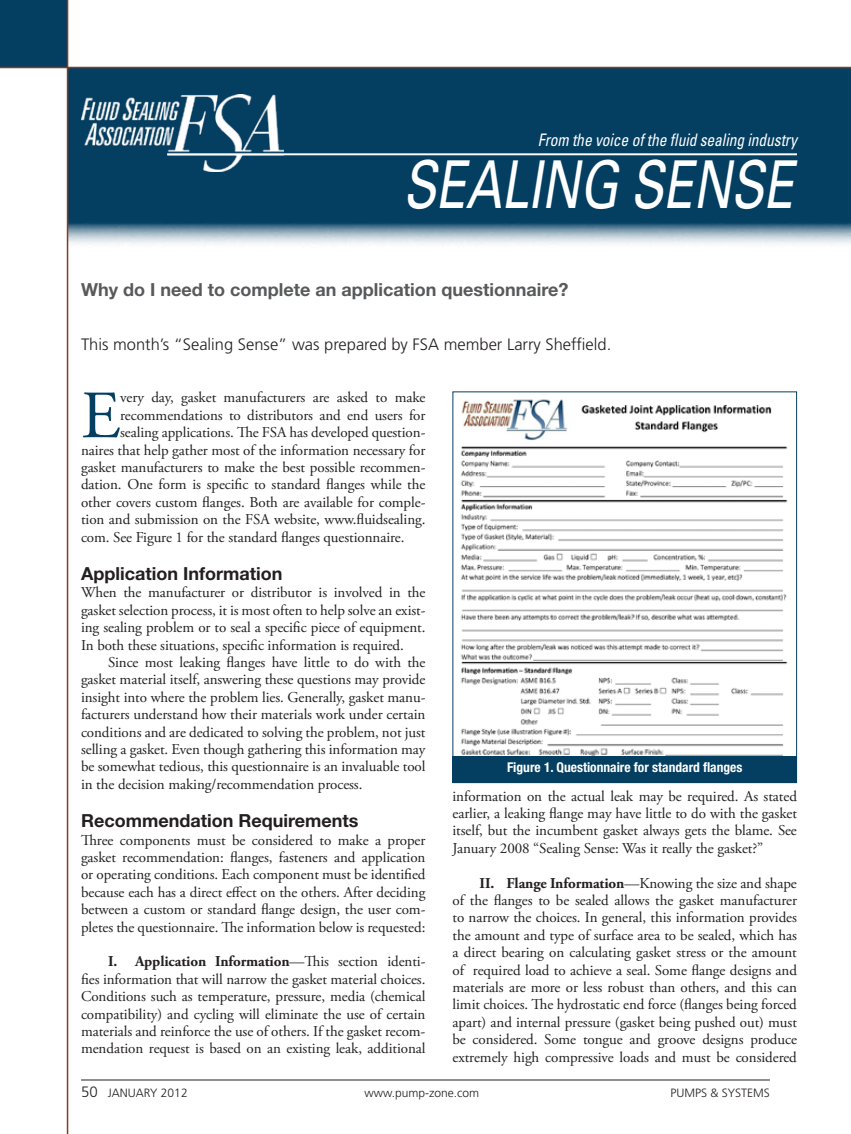
<style>
.page{position:relative;width:851px;height:1134px;background:#fff}
.page>*{position:absolute;margin:0;border:0;box-sizing:border-box;transform-origin:0 0}
.t1{font:67.5px "Adobe Garamond Pro";color:#043e61}
.t2{font:italic 66px "Univers LT Std";letter-spacing:-.01em;color:#fff;scale:.75 1}
.t3{font:700 18px "Helvetica Neue LT Std";color:#231f20}
.t4{font:700 18px "Helvetica Neue LT Std";color:#58595b}
.t5{font:italic condensed 17.25px "Univers LT Std";letter-spacing:-.005em;color:#fff;scale:.9 1}
.t6{font:300 16.5px "Frutiger LT Std";color:#231f20}
.t7{font:15px/17.4px "Adobe Garamond Pro";letter-spacing:-.005em;color:#231f20;text-align:justify}
.t8{font:700 condensed 13.5px "Helvetica Neue LT Std";color:#fff}
.t9{font:300 12px "Frutiger LT Std";color:#231f20}
.s1{font-weight:700}
.s2{font-size:15px}
</style>
<div class="page">
<svg style="left:68px;top:68px;width:782px;height:182px;background:#215473"></svg>
<hr style="left:81px;top:1080px;width:688px;height:1px;background:#231f20">
<div style="left:0;top:0;width:68px;height:68px;background:#043e61"></div>
<hr style="left:0;top:67px;width:850px;height:1px;background:#893a20">
<hr style="left:67px;top:0;width:1px;height:1134px;background:#893a20">
<img style="left:81px;top:94px;width:202px;height:77px">
<hr style="left:167px;top:153px;width:629px;height:2px;background:#fff">
<img style="left:460px;top:399px;width:328px;height:357px">
<div style="left:452px;top:756px;width:344px;height:27px;background:#043e61"></div>
<p class="t5" style="left:538px;top:129px;width:289px">From the voice of the fluid sealing industry</p>
<h2 class="t2" style="left:403px;top:146px;width:522px">SEALING SENSE</h2>
<p class="t4" style="left:81px;top:279px;width:489px">Why do I need to complete an application questionnaire?</p>
<p class="t6" style="left:81px;top:335px;width:531px">This month’s “Sealing Sense” was prepared by FSA member Larry Sheffield.</p>
<h1 class="t1" style="left:81px;top:375px;width:41px">E</h1>
<p class="t7" style="left:120px;top:389px;width:307px">very day, gasket manufacturers are asked to make</p>
<p class="t7" style="left:120px;top:407px;width:307px">recommendations to distributors and end users for</p>
<p class="t7" style="left:120px;top:424px;width:307px">sealing applications. The FSA has developed question-</p>
<p class="t7" style="left:81px;top:442px;width:346px">naires that help gather most of the information necessary for</p>
<p class="t7" style="left:81px;top:459px;width:346px">gasket manufacturers to make the best possible recommen-</p>
<p class="t7" style="left:81px;top:476px;width:346px">dation. One form is specific to standard flanges while the</p>
<p class="t7" style="left:81px;top:494px;width:346px">other covers custom flanges. Both are available for comple-</p>
<p class="t7" style="left:81px;top:511px;width:346px">tion and submission on the FSA website, www.fluidsealing.</p>
<p class="t7" style="left:81px;top:529px;width:325px">com. See Figure 1 for the standard flanges questionnaire.</p>
<p class="t3" style="left:81px;top:562px;width:203px">Application Information</p>
<p class="t7" style="left:81px;top:584px;width:346px">When the manufacturer or distributor is involved in the gasket selection process, it is most often to help solve an exist&shy;ing sealing problem or to seal a specific piece of equipment.<br>In both these situations, specific information is required.</p>
<p class="t7" style="left:81px;top:654px;width:346px;text-indent:27px">Since most leaking flanges have little to do with the gasket material itself, answering these questions may provide insight into where the problem lies. Generally, gasket manu&shy;facturers understand how their materials work under certain conditions and are dedicated to solving the problem, not just selling a gasket. Even though gathering this information may be somewhat tedious, this questionnaire is an invaluable tool in the decision making/recommendation process.</p>
<p class="t3" style="left:81px;top:810px;width:279px">Recommendation Requirements</p>
<p class="t7" style="left:81px;top:832px;width:346px">Three components must be considered to make a proper gasket recommendation: flanges, fasteners and application or operating conditions. Each component must be identified because each has a direct effect on the others. After deciding between a custom or standard flange design, the user com&shy;pletes the questionnaire. The information below is requested:</p>
<p class="t7" style="left:81px;top:953px;width:346px;text-indent:27px"><span class="s1">I. Application Information</span>—This section identi&shy;fies information that will narrow the gasket material choices.<br>Conditions such as temperature, pressure, media (chemical compatibility) and cycling will eliminate the use of certain materials and reinforce the use of others. If the gasket recom&shy;mendation request is based on an existing leak, additional</p>
<p class="t8" style="left:507px;top:759px;width:237px">Figure 1. Questionnaire for standard flanges</p>
<p class="t7" style="left:452px;top:788px;width:346px">information on the actual leak may be required. As stated earlier, a leaking flange may have little to do with the gasket itself, but the incumbent gasket always gets the blame. See January 2008 “Sealing Sense: Was it really the gasket?”</p>
<p class="t7" style="left:452px;top:875px;width:346px;text-indent:27px"><span class="s1">II. Flange Information</span>—Knowing the size and shape of the flanges to be sealed allows the gasket manufacturer to narrow the choices. In general, this information provides the amount and type of surface area to be sealed, which has a direct bearing on calculating gasket stress or the amount of required load to achieve a seal. Some flange designs and materials are more or less robust than others, and this can limit choices. The hydrostatic end force (flanges being forced apart) and internal pressure (gasket being pushed out) must be considered. Some tongue and groove designs produce extremely high compressive loads and must be considered</p>
<p class="t9" style="left:81px;top:1086px;width:108px"><span class="s2">50</span> January 2012</p>
<p class="t9" style="left:364px;top:1086px;width:116px">www.pump-zone.com</p>
<p class="t9" style="left:670px;top:1086px;width:101px">Pumps &amp; Systems</p>
</div>
